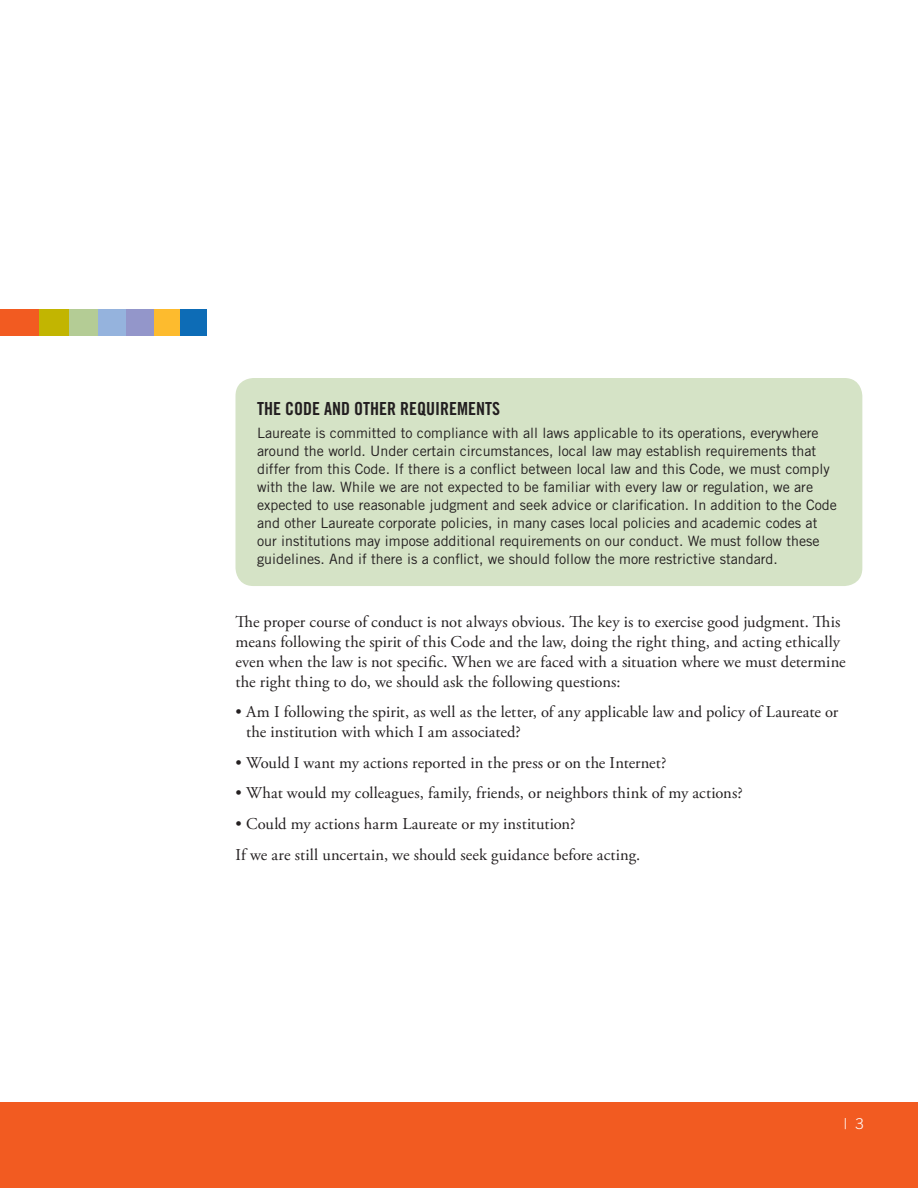
<style>
.page{position:relative;width:918px;height:1188px;background:#fff}
.page>*{position:absolute;margin:0;border:0;box-sizing:border-box;transform-origin:0 0}
.t1{font:18px "Trade Gothic Bold Cond Twenty";color:#231f20}
.Body_copy1{font:16.5px/19.8px "Adobe Garamond Pro";letter-spacing:.005em;color:#231f20}
.t2{font:300 15px "Trade Gothic";color:#fff}
.t3{font:14.25px/18px "Trade Gothic";color:#231f20}
</style>
<div class="page">
<div style="left:0;top:1102px;width:918px;height:86px;background:#f25b21"></div>
<div style="left:0;top:309px;width:42px;height:27px;background:#f25b21"></div>
<div style="left:39px;top:309px;width:30px;height:27px;background:#c2b501"></div>
<div style="left:69px;top:309px;width:30px;height:27px;background:#b4cc95"></div>
<div style="left:98px;top:309px;width:30px;height:27px;background:#95b3dd"></div>
<div style="left:126px;top:309px;width:30px;height:27px;background:#9396ca"></div>
<div style="left:154px;top:309px;width:27px;height:27px;background:#fdbb2e"></div>
<div style="left:180px;top:309px;width:27px;height:27px;background:#0d6cb6"></div>
<div style="left:236px;top:378px;width:626px;height:208px;background:#d5e3c6;border-radius:18px"></div>
<p class="t1" style="left:257px;top:398px;width:244px">THE CODE AND OTHER REQUIREMENTS</p>
<p class="t3" style="left:257px;top:424px;width:581px">Laureate is committed to compliance with all laws applicable to its operations, everywhere around the world. Under certain circumstances, local law may establish requirements that differ from this Code. If there is a conflict between local law and this Code, we must comply with the law. While we are not expected to be familiar with every law or regulation, we are expected to use reasonable judgment and seek advice or clarification. In addition to the Code and other Laureate corporate policies, in many cases local policies and academic codes at our institutions may impose additional requirements on our conduct. We must follow these guidelines. And if there is a conflict, we should follow the more restrictive standard.</p>
<p class="Body_copy1" style="left:236px;top:613px;width:612px">The proper course of conduct is not always obvious. The key is to exercise good judgment. This means following the spirit of this Code and the law, doing the right thing, and acting ethically even when the law is not specific. When we are faced with a situation where we must determine the right thing to do, we should ask the following questions:</p>
<p class="Body_copy1" style="left:246px;top:703px;width:594px;text-indent:-11px">• Am I following the spirit, as well as the letter, of any applicable law and policy of Laureate or the institution with which I am associated?</p>
<p class="Body_copy1" style="left:236px;top:753px;width:432px">• Would I want my actions reported in the press or on the Internet?</p>
<p class="Body_copy1" style="left:236px;top:784px;width:509px">• What would my colleagues, family, friends, or neighbors think of my actions?</p>
<p class="Body_copy1" style="left:236px;top:815px;width:342px">• Could my actions harm Laureate or my institution?</p>
<p class="Body_copy1" style="left:236px;top:845px;width:406px">If we are still uncertain, we should seek guidance before acting.</p>
<p class="t2" style="left:844px;top:1115px;width:22px">| 3</p>
</div>
